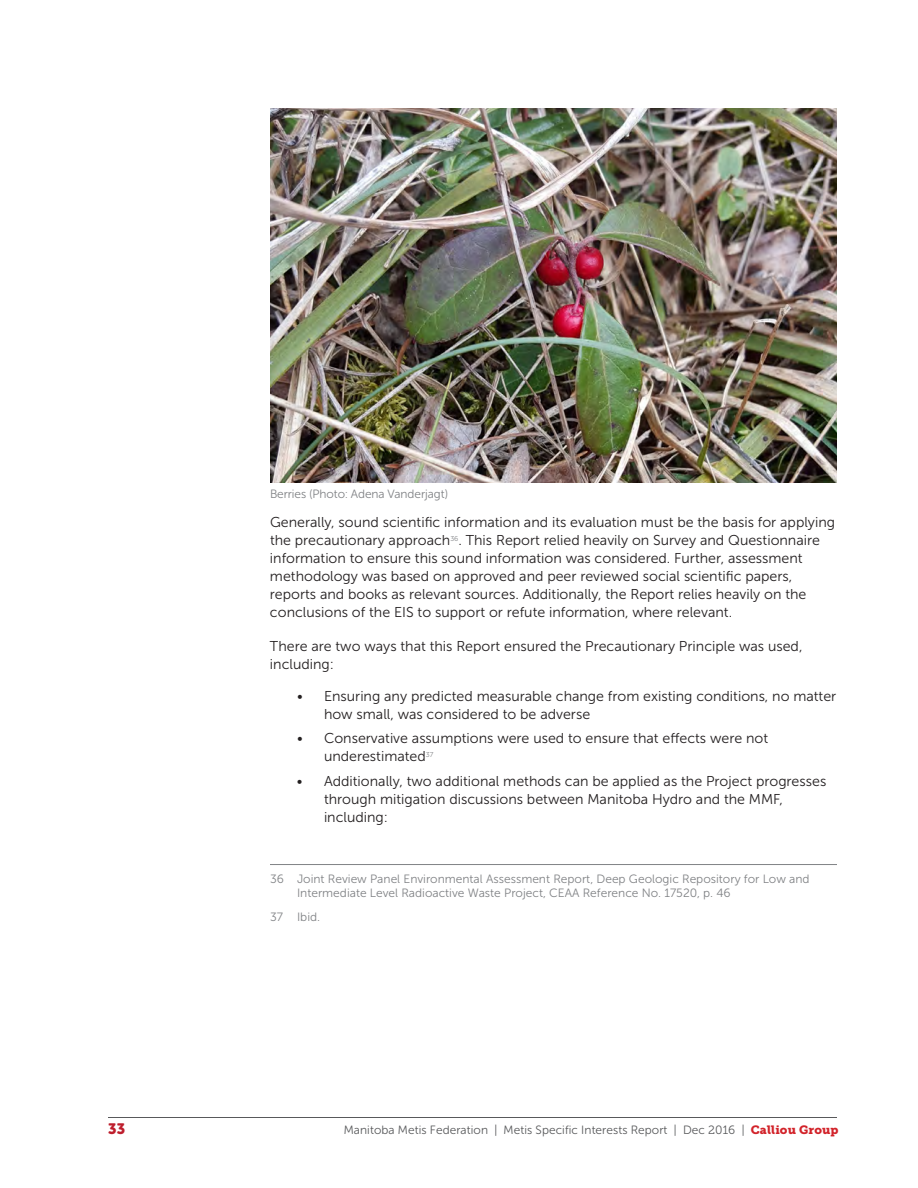
<style>
.page{position:relative;width:918px;height:1188px;background:#fff}
.page>*{position:absolute;margin:0;border:0;box-sizing:border-box;transform-origin:0 0}
.t1{font:15px "Museo Sans Rounded 900";color:#be1e2d}
.t2{font:14.25px/18px "Museo Sans 300";color:#231f20}
.t3{font:12px/13.5px "Museo Sans 300";color:#808285}
.t4{font:12px "Museo Sans Rounded 300";letter-spacing:.01em;color:#58595b}
.t5{font:12px "Museo Sans Rounded 300";color:#808285}
.s1{font-family:"Museo Slab 300"}
.s2{font-family:"Museo Slab 900";color:#d2232a}
</style>
<div class="page">
<hr style="left:108px;top:1117px;width:729px;height:1px;background:#58595b">
<img style="left:270px;top:108px;width:567px;height:374px">
<hr style="left:270px;top:864px;width:567px;height:1px;background:#808285">
<p class="t5" style="left:270px;top:487px;width:179px">Berries (Photo: Adena Vanderjagt)</p>
<p class="t2" style="left:270px;top:513px;width:567px">Generally, sound scientific information and its evaluation must be the basis for applying the precautionary approach<sup>36</sup>. This Report relied heavily on Survey and Questionnaire information to ensure this sound information was considered. Further, assessment methodology was based on approved and peer reviewed social scientific papers, reports and books as relevant sources. Additionally, the Report relies heavily on the conclusions of the EIS to support or refute information, where relevant.</p>
<p class="t2" style="left:270px;top:637px;width:534px">There are two ways that this Report ensured the Precautionary Principle was used, including:</p>
<p class="t2" style="left:324px;top:687px;width:514px;text-indent:-27px">• Ensuring any predicted measurable change from existing conditions, no matter how small, was considered to be adverse</p>
<p class="t2" style="left:324px;top:730px;width:446px;text-indent:-27px">• Conservative assumptions were used to ensure that effects were not underestimated<sup>37</sup></p>
<p class="t2" style="left:324px;top:772px;width:504px;text-indent:-27px">• Additionally, two additional methods can be applied as the Project progresses through mitigation discussions between Manitoba Hydro and the MMF, including:</p>
<p class="t3" style="left:297px;top:873px;width:514px;text-indent:-27px">36 Joint Review Panel Environmental Assessment Report, Deep Geologic Repository for Low and<br>Intermediate Level Radioactive Waste Project, CEAA Reference No. 17520, p. 46</p>
<p class="t3" style="left:270px;top:910px;width:52px">37 Ibid.</p>
<p class="t1" style="left:108px;top:1120px;width:19px">33</p>
<p class="t4" style="left:344px;top:1123px;width:496px">Manitoba Metis Federation | Metis Specific Interests Report | Dec <span class="s1">2016</span> | <span class="s2">Calliou Group</span></p>
</div>
